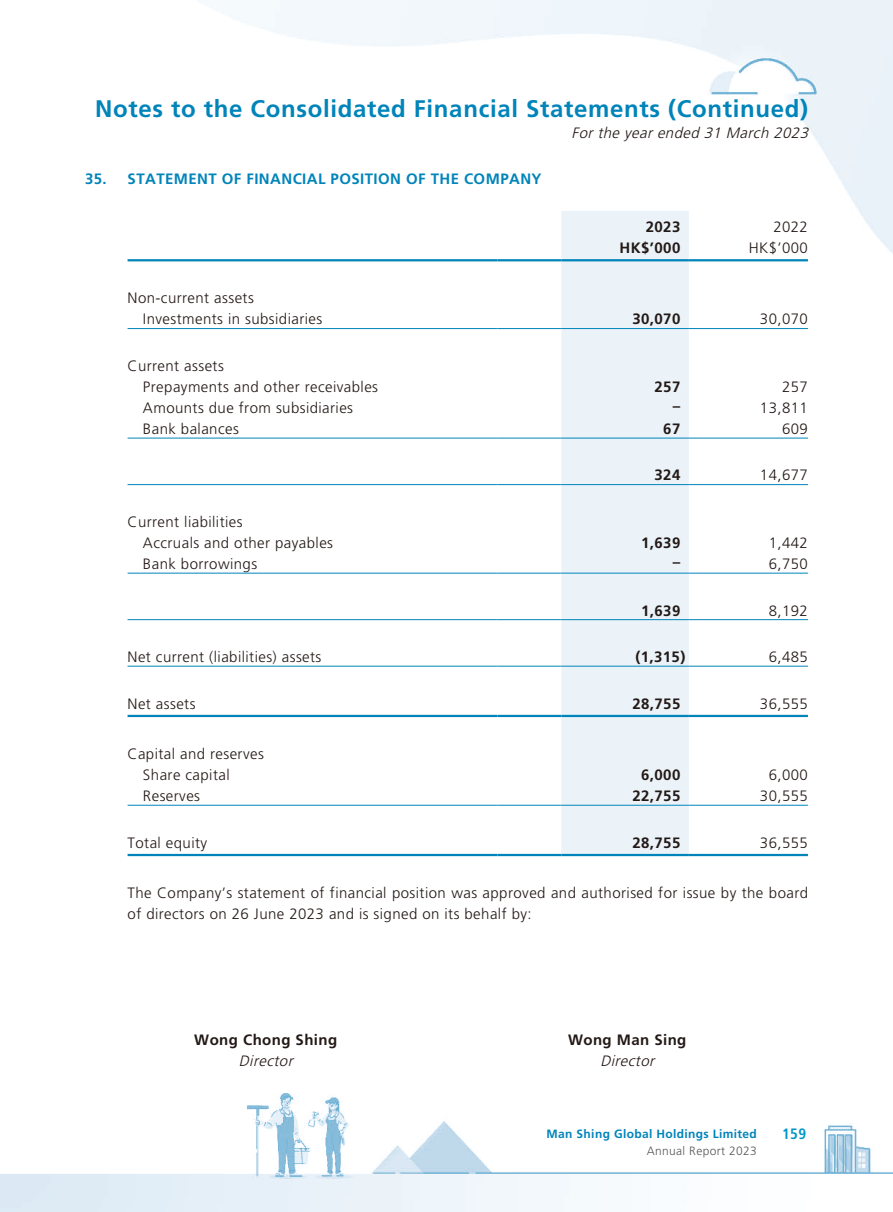
<style>
.page{position:relative;width:893px;height:1212px;background:#fff}
.page>*{position:absolute;margin:0;border:0;box-sizing:border-box;transform-origin:0 0}
.t1{font:700 24px "Frutiger LT Std";letter-spacing:.03em;color:#0084ba}
.t2{font:300 15px/21px "Frutiger LT Std";letter-spacing:.03em;color:#231916}
.t3{font:700 15px "Frutiger LT Std";letter-spacing:.03em;color:#231916}
.t4{font:700 15px "Frutiger LT Std";letter-spacing:.03em;color:#0084ba}
.t5{font:italic 300 15px "Frutiger LT Std";color:#231916}
.t6{font:700 condensed 15px "Frutiger LT Std";color:#0096c6}
.t7{font:700 12px "Frutiger LT Std";letter-spacing:.03em;color:#0084ba}
.t8{font:300 12px "Frutiger LT Std";letter-spacing:.03em;color:#595857}
</style>
<div class="page">
<img style="left:0;top:0;width:893px;height:1212px">
<div style="left:561px;top:211px;width:128px;height:643px;background:#ebf3f9"></div>
<hr style="left:128px;top:259px;width:369px;height:2px;background:#0084ba">
<hr style="left:497px;top:259px;width:64px;height:2px;background:#0084ba">
<hr style="left:561px;top:259px;width:128px;height:2px;background:#0084ba">
<hr style="left:689px;top:259px;width:119px;height:2px;background:#0084ba">
<hr style="left:128px;top:328px;width:369px;height:1px;background:#0084ba">
<hr style="left:497px;top:328px;width:64px;height:1px;background:#0084ba">
<hr style="left:561px;top:328px;width:128px;height:1px;background:#0084ba">
<hr style="left:689px;top:328px;width:119px;height:1px;background:#0084ba">
<hr style="left:128px;top:438px;width:369px;height:1px;background:#0084ba">
<hr style="left:497px;top:438px;width:64px;height:1px;background:#0084ba">
<hr style="left:561px;top:438px;width:128px;height:1px;background:#0084ba">
<hr style="left:689px;top:438px;width:119px;height:1px;background:#0084ba">
<hr style="left:128px;top:484px;width:369px;height:1px;background:#0084ba">
<hr style="left:497px;top:484px;width:64px;height:1px;background:#0084ba">
<hr style="left:561px;top:484px;width:128px;height:1px;background:#0084ba">
<hr style="left:689px;top:484px;width:119px;height:1px;background:#0084ba">
<hr style="left:128px;top:573px;width:369px;height:1px;background:#0084ba">
<hr style="left:497px;top:573px;width:64px;height:1px;background:#0084ba">
<hr style="left:561px;top:573px;width:128px;height:1px;background:#0084ba">
<hr style="left:689px;top:573px;width:119px;height:1px;background:#0084ba">
<hr style="left:128px;top:619px;width:369px;height:1px;background:#0084ba">
<hr style="left:497px;top:619px;width:64px;height:1px;background:#0084ba">
<hr style="left:561px;top:619px;width:128px;height:1px;background:#0084ba">
<hr style="left:689px;top:619px;width:119px;height:1px;background:#0084ba">
<hr style="left:128px;top:666px;width:369px;height:1px;background:#0084ba">
<hr style="left:497px;top:666px;width:64px;height:1px;background:#0084ba">
<hr style="left:561px;top:666px;width:128px;height:1px;background:#0084ba">
<hr style="left:689px;top:666px;width:119px;height:1px;background:#0084ba">
<hr style="left:128px;top:715px;width:369px;height:2px;background:#0084ba">
<hr style="left:497px;top:715px;width:64px;height:2px;background:#0084ba">
<hr style="left:561px;top:715px;width:128px;height:2px;background:#0084ba">
<hr style="left:689px;top:715px;width:119px;height:2px;background:#0084ba">
<hr style="left:128px;top:805px;width:369px;height:1px;background:#0084ba">
<hr style="left:497px;top:805px;width:64px;height:1px;background:#0084ba">
<hr style="left:561px;top:805px;width:128px;height:1px;background:#0084ba">
<hr style="left:689px;top:805px;width:119px;height:1px;background:#0084ba">
<hr style="left:128px;top:854px;width:369px;height:2px;background:#0084ba">
<hr style="left:497px;top:854px;width:64px;height:2px;background:#0084ba">
<hr style="left:561px;top:854px;width:128px;height:2px;background:#0084ba">
<hr style="left:689px;top:854px;width:119px;height:2px;background:#0084ba">
<h1 class="t1" style="left:95px;top:95px;width:715px">Notes to the Consolidated Financial Statements (Continued)</h1>
<p class="t4" style="left:85px;top:169px;width:458px">35. STATEMENT OF FINANCIAL POSITION OF THE COMPANY</p>
<p class="t2" style="left:143px;top:288px;width:181px;text-indent:-15px">Non-current assets<br>Investments in subsidiaries</p>
<p class="t2" style="left:143px;top:355px;width:237px;text-indent:-15px">Current assets<br>Prepayments and other receivables</p>
<p class="t5" style="left:572px;top:125px;width:242px">For the year ended 31 March 2023</p>
<p class="t3" style="left:646px;top:218px;width:36px">2023</p>
<p class="t2" style="left:773px;top:216px;width:36px">2022</p>
<p class="t3" style="left:619px;top:239px;width:62px">HK$’000</p>
<p class="t2" style="left:749px;top:237px;width:61px">HK$’000</p>
<p class="t3" style="left:632px;top:310px;width:49px">30,070</p>
<p class="t2" style="left:760px;top:309px;width:49px">30,070</p>
<p class="t3" style="left:654px;top:378px;width:27px">257</p>
<p class="t2" style="left:782px;top:376px;width:27px">257</p>
<p class="t2" style="left:143px;top:397px;width:212px">Amounts due from subsidiaries</p>
<p class="t3" style="left:673px;top:397px;width:9px">–</p>
<p class="t2" style="left:760px;top:397px;width:49px">13,811</p>
<p class="t2" style="left:143px;top:418px;width:97px">Bank balances</p>
<p class="t3" style="left:663px;top:420px;width:19px">67</p>
<p class="t2" style="left:782px;top:418px;width:27px">609</p>
<p class="t3" style="left:654px;top:466px;width:27px">324</p>
<p class="t2" style="left:760px;top:465px;width:49px">14,677</p>
<p class="t2" style="left:143px;top:511px;width:192px;text-indent:-15px">Current liabilities<br>Accruals and other payables</p>
<p class="t3" style="left:641px;top:534px;width:41px">1,639</p>
<p class="t2" style="left:769px;top:532px;width:41px">1,442</p>
<p class="t2" style="left:143px;top:553px;width:116px">Bank borrowings</p>
<p class="t3" style="left:673px;top:553px;width:9px">–</p>
<p class="t2" style="left:769px;top:553px;width:41px">6,750</p>
<p class="t3" style="left:641px;top:601px;width:41px">1,639</p>
<p class="t2" style="left:769px;top:600px;width:41px">8,192</p>
<p class="t2" style="left:128px;top:646px;width:195px">Net current (liabilities) assets</p>
<p class="t3" style="left:635px;top:648px;width:52px">(1,315)</p>
<p class="t2" style="left:769px;top:646px;width:41px">6,485</p>
<p class="t2" style="left:128px;top:693px;width:69px">Net assets</p>
<p class="t3" style="left:632px;top:694px;width:49px">28,755</p>
<p class="t2" style="left:760px;top:693px;width:49px">36,555</p>
<p class="t2" style="left:143px;top:744px;width:122px;text-indent:-15px">Capital and reserves<br>Share capital</p>
<p class="t3" style="left:641px;top:766px;width:41px">6,000</p>
<p class="t2" style="left:769px;top:765px;width:41px">6,000</p>
<p class="t2" style="left:143px;top:786px;width:59px">Reserves</p>
<p class="t3" style="left:632px;top:787px;width:49px">22,755</p>
<p class="t2" style="left:760px;top:786px;width:49px">30,555</p>
<p class="t2" style="left:128px;top:832px;width:81px">Total equity</p>
<p class="t3" style="left:632px;top:833px;width:49px">28,755</p>
<p class="t2" style="left:760px;top:832px;width:49px">36,555</p>
<p class="t2" style="left:128px;top:883px;width:682px">The Company’s statement of financial position was approved and authorised for issue by the board of directors on 26 June 2023 and is signed on its behalf by:</p>
<p class="t3" style="left:194px;top:1031px;width:144px">Wong Chong Shing</p>
<p class="t3" style="left:568px;top:1031px;width:120px">Wong Man Sing</p>
<p class="t5" style="left:239px;top:1052px;width:59px">Director</p>
<p class="t5" style="left:600px;top:1052px;width:59px">Director</p>
<p class="t7" style="left:547px;top:1127px;width:212px">Man Shing Global Holdings Limited</p>
<p class="t6" style="left:782px;top:1124px;width:26px">159</p>
<p class="t8" style="left:647px;top:1144px;width:111px">Annual Report 2023</p>
</div>
